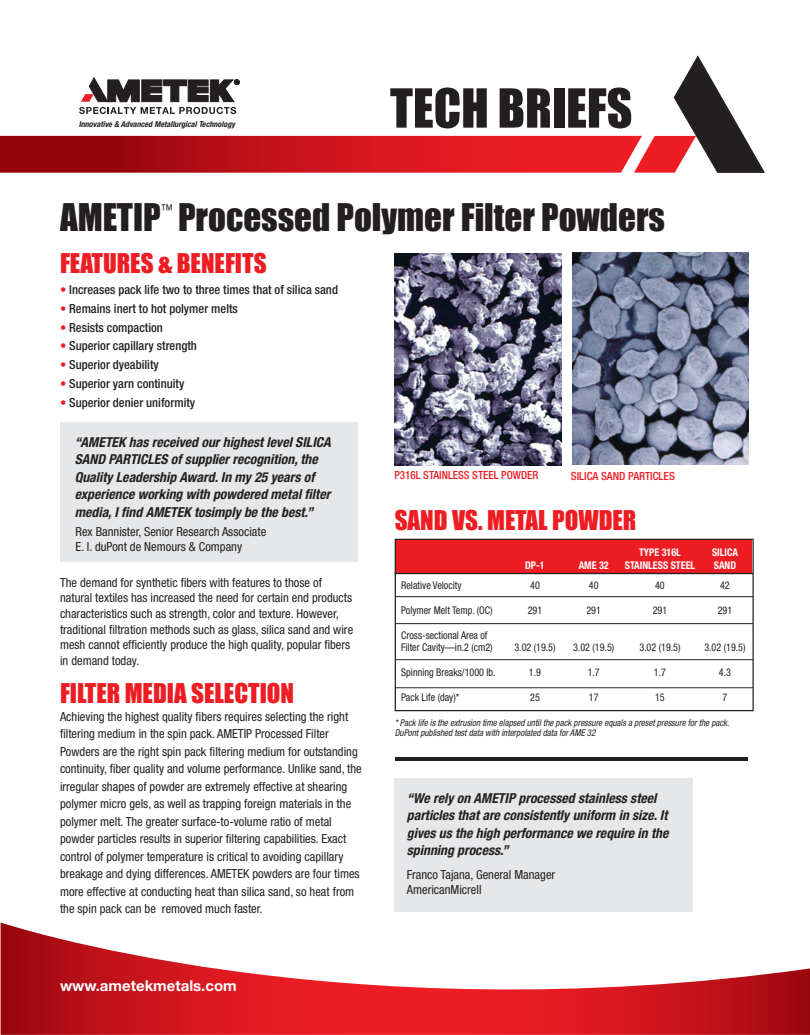
<style>
.page{position:relative;width:810px;height:1035px;background:#fff}
.page>*{position:absolute;margin:0;border:0;box-sizing:border-box;transform-origin:0 0}
.t1{font:35px "Impact";color:#231f20}
.t2{font:25px "Impact";color:#ee1d23}
.t3{font:700 15px "Helvetica Neue LT Std";color:#fff}
.t4{font:15px "Helvetica Neue";color:#231f20;scale:.8 1}
.t5{font:italic 700 condensed 13.75px/17.5px "Helvetica Neue LT Std";color:#231f20}
.t6{font:condensed 12.5px/17.5px "Helvetica Neue LT Std";color:#231f20}
.t7{font:500 condensed 12.5px "Helvetica Neue LT Std";color:#231f20}
.t8{font:500 condensed 11.25px "Helvetica Neue LT Std";color:#ee1d23}
.t9{font:condensed 10.62px/12.5px "Helvetica Neue LT Std";color:#231f20;scale:.95 1}
.t10{font:700 condensed 10.62px "Helvetica Neue LT Std";color:#fff;scale:.95 1}
.t11{font:italic condensed 9.38px/10.6px "Helvetica Neue LT Std";color:#231f20;scale:.95 1}
.t12{font:italic 700 condensed 8.12px "Helvetica Neue LT Std";color:#231f20}
.s1{color:#ee1d23}
</style>
<div class="page">
<div style="left:396px;top:540px;width:356px;height:33px;background:#ee1d23"></div>
<svg style="left:1px;top:922px;width:809px;height:113px"></svg>
<svg style="left:0;top:55px;width:765px;height:118px"></svg>
<div style="left:61px;top:423px;width:297px;height:139px;background:#e6e7e9"></div>
<div style="left:395px;top:779px;width:298px;height:133px;background:#e6e7e9"></div>
<img style="left:395px;top:254px;width:167px;height:212px">
<img style="left:573px;top:253px;width:175px;height:211px">
<div style="left:395px;top:539px;width:359px;height:172px;border:1px solid #231f20"></div>
<hr style="left:395px;top:573px;width:358px;height:1px;background:#231f20">
<hr style="left:395px;top:596px;width:358px;height:1px;background:#231f20">
<hr style="left:395px;top:623px;width:358px;height:1px;background:#231f20">
<hr style="left:395px;top:659px;width:358px;height:1px;background:#231f20">
<hr style="left:395px;top:687px;width:358px;height:1px;background:#231f20">
<hr style="left:395px;top:757px;width:353px;height:4px;background:#231f20">
<p class="t12" style="left:79px;top:119px;width:158px">Innovative &amp; Advanced Metallurgical Technology</p>
<p class="t1" style="left:60px;top:190px;width:102px">AMETIP</p>
<p class="t4" style="left:161px;top:201px;width:16px">™</p>
<p class="t1" style="left:178px;top:190px;width:489px">Processed Polymer Filter Powders</p>
<p class="t2" style="left:60px;top:243px;width:208px">FEATURES &amp; BENEFITS</p>
<p class="t7" style="left:60px;top:282px;width:280px"><span class="s1">•</span> Increases pack life two to three times that of silica sand</p>
<p class="t7" style="left:60px;top:301px;width:179px"><span class="s1">•</span> Remains inert to hot polymer melts</p>
<p class="t7" style="left:60px;top:320px;width:104px"><span class="s1">•</span> Resists compaction</p>
<p class="t7" style="left:60px;top:339px;width:138px"><span class="s1">•</span> Superior capillary strength</p>
<p class="t7" style="left:60px;top:357px;width:100px"><span class="s1">•</span> Superior dyeability</p>
<p class="t7" style="left:60px;top:376px;width:126px"><span class="s1">•</span> Superior yarn continuity</p>
<p class="t7" style="left:60px;top:395px;width:137px"><span class="s1">•</span> Superior denier uniformity</p>
<p class="t5" style="left:75px;top:433px;width:257px">“AMETEK has received our highest level SILICA SAND PARTICLES of supplier recognition, the Quality Leadership Award. In my 25 years of experience working with powdered metal filter media, I find AMETEK tosimply be the best.”</p>
<p class="t6" style="left:76px;top:523px;width:192px">Rex Bannister, Senior Research Associate</p>
<p class="t6" style="left:76px;top:538px;width:168px">E. I. duPont de Nemours &amp; Company</p>
<p class="t6" style="left:60px;top:574px;width:294px;line-height:15.6px">The demand for synthetic fibers with features to those of natural textiles has increased the need for certain end products</p>
<p class="t6" style="left:60px;top:605px;width:280px">characteristics such as strength, color and texture. However,</p>
<p class="t6" style="left:60px;top:621px;width:295px;line-height:15.6px">traditional filtration methods such as glass, silica sand and wire mesh cannot efficiently produce the high quality, popular fibers in demand today.</p>
<p class="t2" style="left:60px;top:673px;width:236px">FILTER MEDIA SELECTION</p>
<p class="t6" style="left:60px;top:707px;width:303px">Achieving the highest quality fibers requires selecting the right filtering medium in the spin pack. AMETIP Processed Filter Powders are the right spin pack filtering medium for outstanding continuity, fiber quality and volume performance. Unlike sand, the irregular shapes of powder are extremely effective at shearing polymer micro gels, as well as trapping foreign materials in the polymer melt. The greater surface-to-volume ratio of metal powder particles results in superior filtering capabilities. Exact control of polymer temperature is critical to avoiding capillary breakage and dying differences. AMETEK powders are four times more effective at conducting heat than silica sand, so heat from the spin pack can be removed much faster.</p>
<p class="t3" style="left:60px;top:977px;width:178px">www.ametekmetals.com</p>
<p class="t8" style="left:394px;top:469px;width:146px">P316L STAINLESS STEEL POWDER</p>
<p class="t8" style="left:571px;top:469px;width:105px">SILICA SAND PARTICLES</p>
<p class="t2" style="left:395px;top:501px;width:243px">SAND VS. METAL POWDER</p>
<p class="t10" style="left:639px;top:546px;width:46px">TYPE 316L</p>
<p class="t10" style="left:712px;top:546px;width:29px">SILICA</p>
<p class="t10" style="left:525px;top:558px;width:22px">DP-1</p>
<p class="t10" style="left:579px;top:558px;width:33px">AME 32</p>
<p class="t10" style="left:625px;top:558px;width:76px">STAINLESS STEEL</p>
<p class="t10" style="left:714px;top:558px;width:25px">SAND</p>
<p class="t9" style="left:401px;top:578px;width:65px">Relative Velocity</p>
<p class="t9" style="left:530px;top:578px;width:12px">40</p>
<p class="t9" style="left:589px;top:578px;width:12px">40</p>
<p class="t9" style="left:655px;top:578px;width:12px">40</p>
<p class="t9" style="left:720px;top:578px;width:12px">42</p>
<p class="t9" style="left:401px;top:603px;width:98px">Polymer Melt Temp. (OC)</p>
<p class="t9" style="left:528px;top:603px;width:17px">291</p>
<p class="t9" style="left:586px;top:603px;width:17px">291</p>
<p class="t9" style="left:653px;top:603px;width:17px">291</p>
<p class="t9" style="left:718px;top:603px;width:17px">291</p>
<p class="t9" style="left:401px;top:628px;width:98px">Cross-sectional Area of<br>Filter Cavity—in.2 (cm2)</p>
<p class="t9" style="left:514px;top:641px;width:45px">3.02 (19.5)</p>
<p class="t9" style="left:573px;top:641px;width:45px">3.02 (19.5)</p>
<p class="t9" style="left:639px;top:641px;width:45px">3.02 (19.5)</p>
<p class="t9" style="left:704px;top:641px;width:45px">3.02 (19.5)</p>
<p class="t9" style="left:401px;top:666px;width:101px">Spinning Breaks/1000 lb.</p>
<p class="t9" style="left:529px;top:666px;width:14px">1.9</p>
<p class="t9" style="left:588px;top:666px;width:14px">1.7</p>
<p class="t9" style="left:654px;top:666px;width:14px">1.7</p>
<p class="t9" style="left:719px;top:666px;width:14px">4.3</p>
<p class="t9" style="left:401px;top:691px;width:63px">Pack Life (day)*</p>
<p class="t9" style="left:530px;top:691px;width:12px">25</p>
<p class="t9" style="left:589px;top:691px;width:12px">17</p>
<p class="t9" style="left:655px;top:691px;width:12px">15</p>
<p class="t9" style="left:723px;top:691px;width:7px">7</p>
<p class="t11" style="left:395px;top:717px;width:354px">* Pack life is the extrusion time elapsed until the pack pressure equals a preset pressure for the pack.<br>DuPont published test data with interpolated data for AME 32</p>
<p class="t5" style="left:407px;top:789px;width:263px">“We rely on AMETIP processed stainless steel particles that are consistently uniform in size. It gives us the high performance we require in the spinning process.”</p>
<p class="t6" style="left:407px;top:865px;width:150px">Franco Tajana, General Manager</p>
<p class="t6" style="left:407px;top:880px;width:76px">AmericanMicrell</p>
</div>
